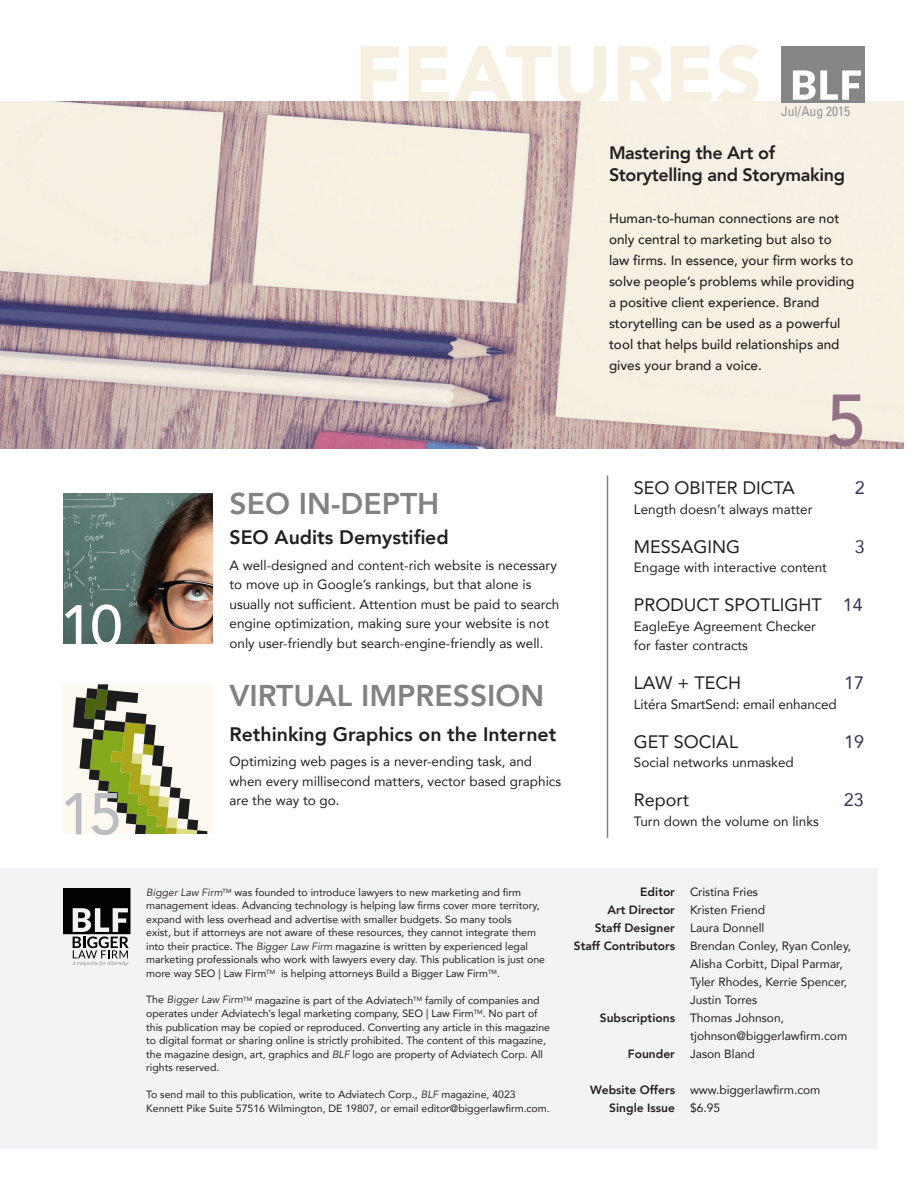
<style>
.page{position:relative;width:918px;height:1188px;background:#fff}
.page>*{position:absolute;margin:0;border:0;box-sizing:border-box;transform-origin:0 0}
.t1{font:900 81px "Avenir";color:#f6f0e3}
.t2{font:500 72px "Avenir";color:#937285}
.t3{font:500 58.5px "Avenir";color:#fff}
.t4{font:500 58.5px "Avenir";color:#bcbdc0}
.t5{font:800 30px "Avenir";color:#838283}
.t6{font:800 19.5px "Avenir";color:#231f20}
.t7{font:18px "Avenir";color:#231f20}
.t8{font:800 18px/21.6px "Avenir";letter-spacing:-.02em;color:#231f20}
.t9{font:18px "Avenir";color:#343658}
.t10{font:13.5px/19.5px "Avenir";color:#231f20}
.t11{font:500 13.5px/21px "Avenir";color:#231f20}
.t12{font:condensed 13.5px "Univers LT Std";color:#939598}
.t13{font:12px/18px "Avenir";color:#231f20}
.t14{font:800 12px/18px "Avenir";color:#231f20;text-align:right}
.t15{font:10.5px/13.5px "Avenir";color:#231f20}
.s1{color:#343658}
.s2{font-style:italic}
</style>
<div class="page">
<img style="left:0;top:102px;width:903px;height:346px">
<div style="left:781px;top:46px;width:83px;height:57px;background:#878585"></div>
<svg style="left:793px;top:70px;width:68px;height:30px"></svg>
<div style="left:0;top:868px;width:878px;height:281px;background:#f2f3f4"></div>
<svg style="left:63px;top:888px;width:67px;height:78px"></svg>
<hr style="left:607px;top:475px;width:1px;height:363px;background:#838283">
<img style="left:63px;top:494px;width:150px;height:149px">
<div style="left:63px;top:684px;width:150px;height:150px;background:#fef9f0"></div>
<svg style="left:73px;top:684px;width:134px;height:150px"></svg>
<h3 class="t3" style="left:60px;top:576px;width:64px">10</h3>
<h3 class="t4" style="left:60px;top:763px;width:64px">15</h3>
<h1 class="t1" style="left:354px;top:6px;width:410px">FEATURES</h1>
<p class="t12" style="left:781px;top:103px;width:70px">Jul/Aug 2015</p>
<h3 class="t8" style="left:609px;top:142px;width:238px">Mastering the Art of<br>Storytelling and Storymaking</h3>
<p class="t11" style="left:609px;top:207px;width:247px">Human-to-human connections are not only central to marketing but also to law firms. In essence, your firm works to solve people’s problems while providing a positive client experience. Brand storytelling can be used as a powerful tool that helps build relationships and gives your brand a voice.</p>
<h3 class="t5" style="left:230px;top:481px;width:211px">SEO IN-DEPTH</h3>
<h3 class="t6" style="left:230px;top:523px;width:221px">SEO Audits Demystified</h3>
<p class="t10" style="left:230px;top:555px;width:331px">A well-designed and content-rich website is necessary to move up in Google’s rankings, but that alone is usually not sufficient. Attention must be paid to search engine optimization, making sure your website is not only user-friendly but search-engine-friendly as well.</p>
<h3 class="t5" style="left:230px;top:673px;width:317px">VIRTUAL IMPRESSION</h3>
<h3 class="t6" style="left:230px;top:719px;width:328px">Rethinking Graphics on the Internet</h3>
<p class="t10" style="left:230px;top:751px;width:333px">Optimizing web pages is a never-ending task, and when every millisecond matters, vector based graphics are the way to go.</p>
<h2 class="t2" style="left:826px;top:358px;width:42px">5</h2>
<h3 class="t7" style="left:634px;top:474px;width:162px">SEO OBITER DICTA</h3>
<h3 class="t9" style="left:855px;top:474px;width:12px">2</h3>
<p class="t10" style="left:634px;top:499px;width:180px">Length doesn’t always matter</p>
<h3 class="t7" style="left:634px;top:532px;width:108px">MESSAGING</h3>
<h3 class="t9" style="left:855px;top:532px;width:12px">3</h3>
<p class="t10" style="left:634px;top:557px;width:195px">Engage with interactive content</p>
<h3 class="t7" style="left:634px;top:591px;width:230px">PRODUCT SPOTLIGHT <span class="s1">14</span></h3>
<p class="t10" style="left:634px;top:616px;width:184px">EagleEye Agreement Checker for faster contracts</p>
<h3 class="t7" style="left:634px;top:669px;width:109px">LAW + TECH</h3>
<h3 class="t9" style="left:844px;top:669px;width:22px">17</h3>
<p class="t10" style="left:634px;top:694px;width:204px">Litéra SmartSend: email enhanced</p>
<h3 class="t7" style="left:634px;top:727px;width:106px">GET SOCIAL</h3>
<h3 class="t9" style="left:844px;top:727px;width:22px">19</h3>
<p class="t10" style="left:634px;top:752px;width:161px">Social networks unmasked</p>
<h3 class="t7" style="left:634px;top:786px;width:57px">Report</h3>
<h3 class="t9" style="left:844px;top:786px;width:22px">23</h3>
<p class="t10" style="left:634px;top:811px;width:186px">Turn down the volume on links</p>
<p class="t15" style="left:146px;top:885px;width:400px"><span class="s2">Bigger Law Firm</span><sup>TM</sup> was founded to introduce lawyers to new marketing and firm management ideas. Advancing technology is helping law firms cover more territory, expand with less overhead and advertise with smaller budgets. So many tools<br>exist, but if attorneys are not aware of these resources, they cannot integrate them into their practice. The <span class="s2">Bigger Law Firm</span> magazine is written by experienced legal marketing professionals who work with lawyers every day. This publication is just one more way SEO | Law Firm<sup>TM</sup> is helping attorneys Build a Bigger Law Firm<sup>TM</sup>.</p>
<p class="t15" style="left:146px;top:993px;width:405px">The <span class="s2">Bigger Law Firm</span><sup>TM</sup> magazine is part of the Adviatech<sup>TM</sup> family of companies and operates under Adviatech’s legal marketing company, SEO | Law Firm<sup>TM</sup>. No part of this publication may be copied or reproduced. Converting any article in this magazine to digital format or sharing online is strictly prohibited. The content of this magazine, the magazine design, art, graphics and <span class="s2">BLF</span> logo are property of Adviatech Corp. All rights reserved.</p>
<p class="t15" style="left:146px;top:1087px;width:405px">To send mail to this publication, write to Adviatech Corp., <span class="s2">BLF</span> magazine, 4023<br>Kennett Pike Suite 57516 Wilmington, DE 19807, or email editor@biggerlawfirm.com.</p>
<p class="t14" style="left:574px;top:882px;width:103px">Editor<br>Art Director<br>Staff Designer<br>Staff Contributors</p>
<p class="t14" style="left:600px;top:1008px;width:77px">Subscriptions</p>
<p class="t14" style="left:628px;top:1044px;width:49px">Founder</p>
<p class="t14" style="left:590px;top:1080px;width:86px">Website Offers<br>Single Issue</p>
<p class="t13" style="left:690px;top:882px;width:163px">Cristina Fries<br>Kristen Friend<br>Laura Donnell<br>Brendan Conley, Ryan Conley,<br>Alisha Corbitt, Dipal Parmar,<br>Tyler Rhodes, Kerrie Spencer,<br>Justin Torres<br>Thomas Johnson, tjohnson@biggerlawfirm.com<br>Jason Bland</p>
<p class="t13" style="left:690px;top:1080px;width:132px">www.biggerlawfirm.com $6.95</p>
</div>
